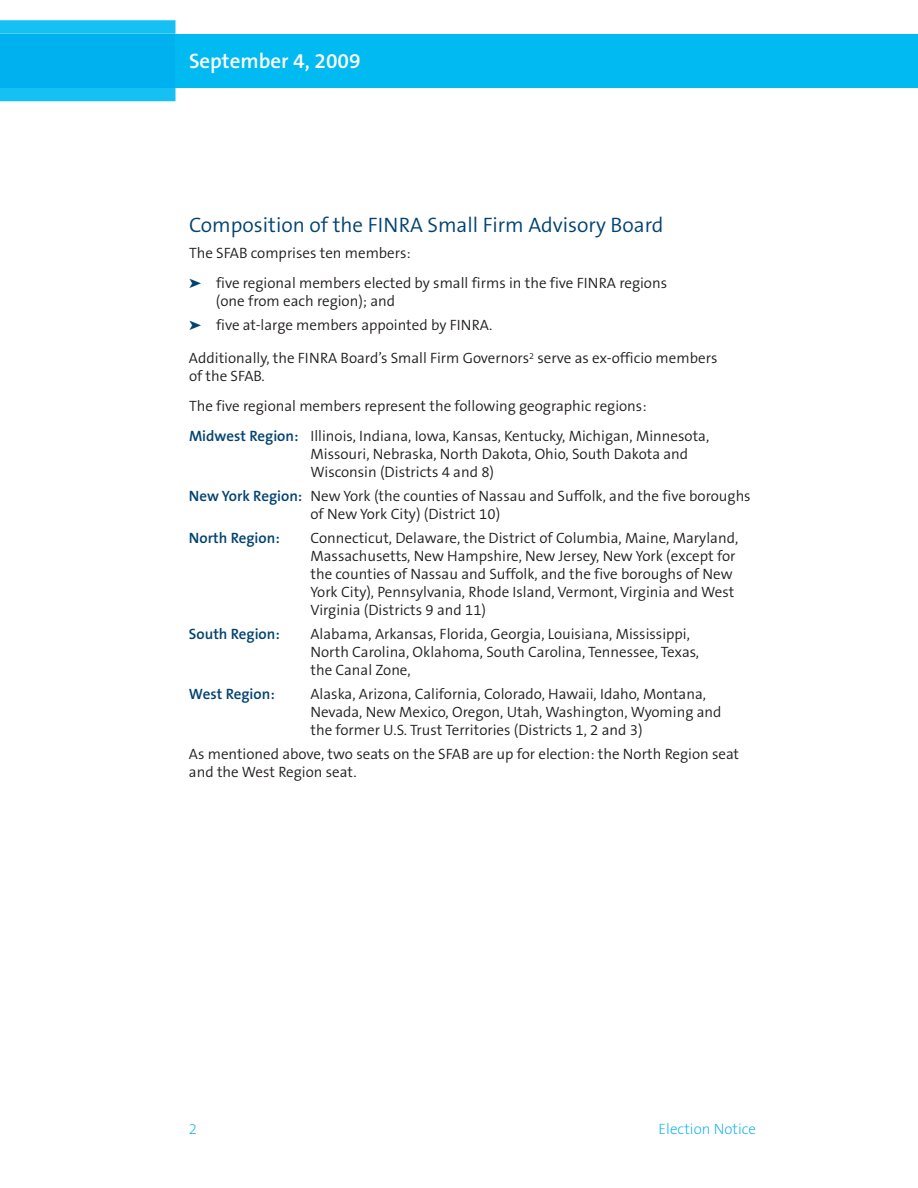
<style>
.page{position:relative;width:918px;height:1188px;background:#fff}
.page>*{position:absolute;margin:0;border:0;box-sizing:border-box;transform-origin:0 0}
.t1{font:300 21px "The Sans B4";color:#004270}
.t2{font:600 21px "The Sans B6";color:#fff}
.t3{font:300 15px/18px "The Sans B4";color:#231f20}
.t4{font:600 15px "The Sans B6";color:#004270}
.t5{font:200 15px "The Sans B2";color:#00aeef}
.s1{color:#004270}
.s2{font-family:"The Sans B6";font-weight:600;color:#004270}
</style>
<div class="page">
<div style="left:176px;top:34px;width:742px;height:54px;background:#00baf1"></div>
<svg style="left:0;top:20px;width:176px;height:81px;background:#19c1f2"></svg>
<div style="left:0;top:34px;width:176px;height:54px;background:#00b1ef"></div>
<h1 class="t2" style="left:189px;top:50px;width:173px">September 4, 2009</h1>
<h1 class="t1" style="left:189px;top:214px;width:476px">Composition of the FINRA Small Firm Advisory Board</h1>
<p class="t3" style="left:189px;top:239px;width:480px;line-height:30px">The SFAB comprises ten members:<br><span class="s1">➤</span> five regional members elected by small firms in the five FINRA regions</p>
<p class="t3" style="left:189px;top:290px;width:305px;line-height:24px;text-indent:27px">(one from each region); and<br><span class="s1">➤</span> five at-large members appointed by FINRA.</p>
<p class="t3" style="left:189px;top:350px;width:530px">Additionally, the FINRA Board’s Small Firm Governors<sup>2</sup> serve as ex-officio members of the SFAB.</p>
<p class="t3" style="left:189px;top:392px;width:522px;line-height:30px">The five regional members represent the following geographic regions:<br><span class="s2">Midwest Region:</span> Illinois, Indiana, Iowa, Kansas, Kentucky, Michigan, Minnesota,</p>
<p class="t3" style="left:310px;top:446px;width:379px">Missouri, Nebraska, North Dakota, Ohio, South Dakota and<br>Wisconsin (Districts 4 and 8)</p>
<p class="t3" style="left:310px;top:488px;width:442px;text-indent:-121px"><span class="s2">New York Region:</span> New York (the counties of Nassau and Suffolk, and the five boroughs of New York City) (District 10)</p>
<p class="t4" style="left:189px;top:530px;width:92px">North Region:</p>
<p class="t3" style="left:310px;top:530px;width:429px">Connecticut, Delaware, the District of Columbia, Maine, Maryland, Massachusetts, New Hampshire, New Jersey, New York (except for the counties of Nassau and Suffolk, and the five boroughs of New York City), Pennsylvania, Rhode Island, Vermont, Virginia and West Virginia (Districts 9 and 11)</p>
<p class="t4" style="left:189px;top:626px;width:92px">South Region:</p>
<p class="t3" style="left:310px;top:626px;width:390px">Alabama, Arkansas, Florida, Georgia, Louisiana, Mississippi,<br>North Carolina, Oklahoma, South Carolina, Tennessee, Texas, the Canal Zone,</p>
<p class="t4" style="left:189px;top:686px;width:87px">West Region:</p>
<p class="t3" style="left:310px;top:686px;width:413px">Alaska, Arizona, California, Colorado, Hawaii, Idaho, Montana,<br>Nevada, New Mexico, Oregon, Utah, Washington, Wyoming and the former U.S. Trust Territories (Districts 1, 2 and 3)</p>
<p class="t3" style="left:189px;top:746px;width:552px">As mentioned above, two seats on the SFAB are up for election: the North Region seat and the West Region seat.</p>
<p class="t5" style="left:189px;top:1121px;width:10px">2</p>
<p class="t5" style="left:659px;top:1121px;width:99px">Election Notice</p>
</div>
